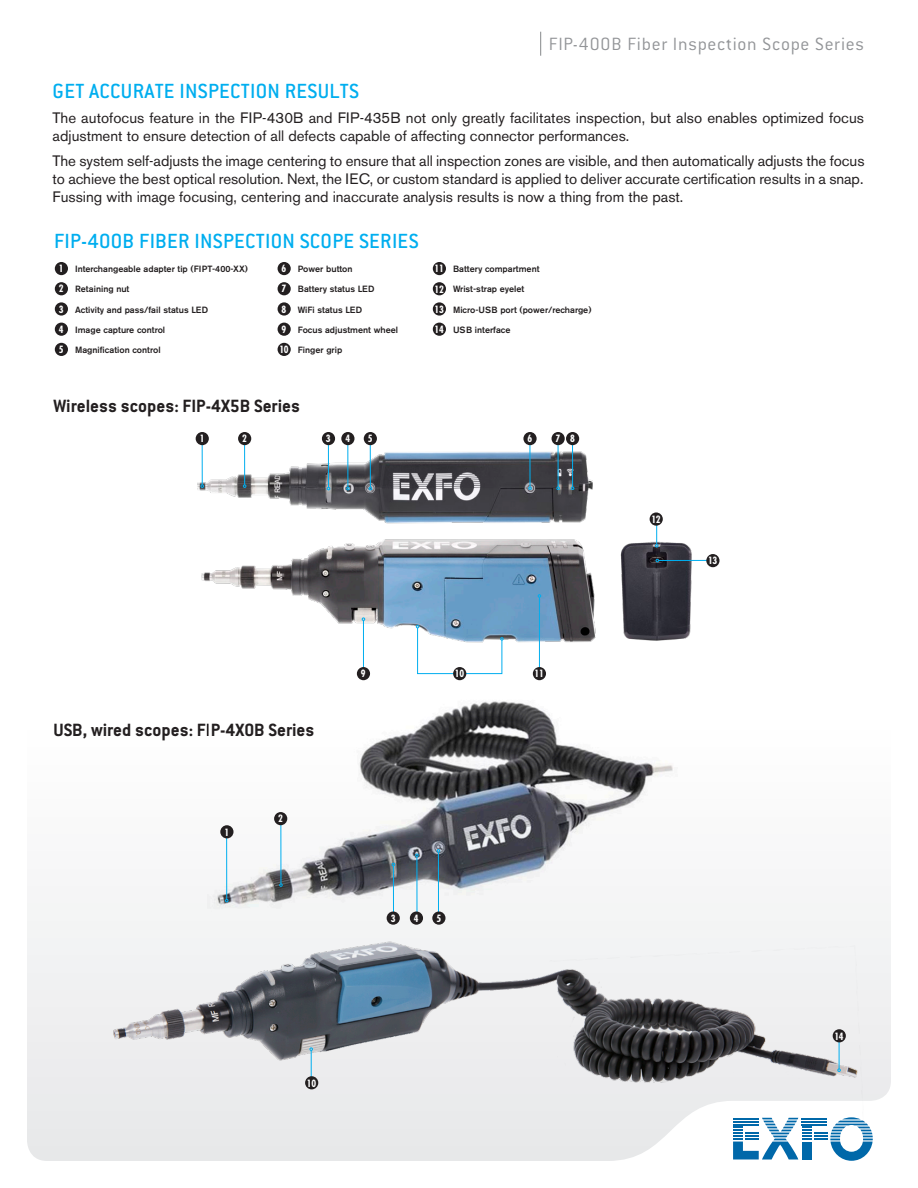
<style>
.page{position:relative;width:918px;height:1188px;background:#fff}
.page>*{position:absolute;margin:0;border:0;box-sizing:border-box;transform-origin:0 0}
.Titre{font:500 22.5px "Conduit ITC";letter-spacing:.01em;color:#00aeef}
.Sous-titre_1{font:700 19.5px "Conduit ITC";color:#231f20}
.t1{font:300 19.5px "Conduit ITC";letter-spacing:.035em;color:#939598}
.Texte{font:15px/18px "Akzidenz Grotesk BE";color:#231f20}
.Numbering_product{font:700 condensed 9.75px "Futura";letter-spacing:-.025em;color:#fff}
.Légende_produit{font:500 9px "Akzidenz Grotesk BE";color:#231f20}
</style>
<div class="page">
<svg style="left:540px;top:32px;width:1px;height:24px"></svg>
<svg style="left:27px;top:903px;width:638px;height:258px"></svg>
<svg style="left:733px;top:1136px;width:140px;height:25px"></svg>
<img style="left:86px;top:903px;width:805px;height:233px">
<hr style="left:311px;top:1050px;width:1px;height:33px;background:#00aeef">
<hr style="left:839px;top:1036px;width:1px;height:33px;background:#00aeef">
<img style="left:207px;top:701px;width:473px;height:232px">
<hr style="left:226px;top:837px;width:1px;height:62px;background:#00aeef">
<hr style="left:281px;top:821px;width:1px;height:63px;background:#00aeef">
<svg style="left:279px;top:883px;width:4px;height:4px"></svg>
<hr style="left:393px;top:866px;width:1px;height:48px;background:#00aeef">
<hr style="left:417px;top:857px;width:1px;height:64px;background:#00aeef">
<svg style="left:415px;top:854px;width:4px;height:3px"></svg>
<hr style="left:438px;top:852px;width:1px;height:65px;background:#00aeef">
<img style="left:196px;top:442px;width:397px;height:74px">
<hr style="left:202px;top:438px;width:1px;height:47px;background:#00aeef">
<hr style="left:244px;top:438px;width:1px;height:47px;background:#00aeef">
<hr style="left:328px;top:439px;width:1px;height:48px;background:#00aeef">
<hr style="left:348px;top:439px;width:1px;height:48px;background:#00aeef">
<svg style="left:346px;top:487px;width:4px;height:3px"></svg>
<hr style="left:370px;top:439px;width:1px;height:48px;background:#00aeef">
<hr style="left:530px;top:441px;width:1px;height:46px;background:#00aeef">
<svg style="left:528px;top:487px;width:4px;height:3px"></svg>
<hr style="left:558px;top:441px;width:1px;height:46px;background:#00aeef">
<hr style="left:572px;top:441px;width:1px;height:46px;background:#00aeef">
<img style="left:201px;top:516px;width:395px;height:152px">
<hr style="left:363px;top:620px;width:1px;height:49px;background:#00aeef">
<svg style="left:416px;top:625px;width:87px;height:49px"></svg>
<hr style="left:539px;top:597px;width:1px;height:72px;background:#00aeef">
<img style="left:620px;top:525px;width:86px;height:116px">
<hr style="left:659px;top:560px;width:49px;height:1px;background:#00aeef">
<svg style="left:655px;top:526px;width:3px;height:21px"></svg>
<div style="left:55px;top:262px;width:13px;height:13px;background:#231f20;border-radius:50%"></div>
<div style="left:278px;top:262px;width:13px;height:13px;background:#231f20;border-radius:50%"></div>
<div style="left:433px;top:262px;width:13px;height:13px;background:#231f20;border-radius:50%"></div>
<div style="left:55px;top:282px;width:13px;height:13px;background:#231f20;border-radius:50%"></div>
<div style="left:278px;top:282px;width:13px;height:13px;background:#231f20;border-radius:50%"></div>
<div style="left:433px;top:282px;width:13px;height:13px;background:#231f20;border-radius:50%"></div>
<div style="left:55px;top:302px;width:13px;height:14px;background:#231f20;border-radius:50%"></div>
<div style="left:278px;top:302px;width:13px;height:14px;background:#231f20;border-radius:50%"></div>
<div style="left:433px;top:302px;width:13px;height:14px;background:#231f20;border-radius:50%"></div>
<div style="left:55px;top:323px;width:13px;height:13px;background:#231f20;border-radius:50%"></div>
<div style="left:278px;top:323px;width:13px;height:13px;background:#231f20;border-radius:50%"></div>
<div style="left:433px;top:323px;width:13px;height:13px;background:#231f20;border-radius:50%"></div>
<div style="left:55px;top:343px;width:13px;height:13px;background:#231f20;border-radius:50%"></div>
<div style="left:278px;top:343px;width:13px;height:13px;background:#231f20;border-radius:50%"></div>
<div style="left:196px;top:432px;width:13px;height:13px;background:#231f20;border-radius:50%"></div>
<div style="left:220px;top:825px;width:14px;height:13px;background:#231f20;border-radius:50%"></div>
<div style="left:238px;top:432px;width:13px;height:13px;background:#231f20;border-radius:50%"></div>
<div style="left:274px;top:812px;width:13px;height:13px;background:#231f20;border-radius:50%"></div>
<div style="left:322px;top:432px;width:13px;height:13px;background:#231f20;border-radius:50%"></div>
<div style="left:387px;top:912px;width:13px;height:13px;background:#231f20;border-radius:50%"></div>
<div style="left:341px;top:432px;width:14px;height:13px;background:#231f20;border-radius:50%"></div>
<div style="left:410px;top:912px;width:13px;height:13px;background:#231f20;border-radius:50%"></div>
<div style="left:364px;top:432px;width:13px;height:13px;background:#231f20;border-radius:50%"></div>
<div style="left:432px;top:912px;width:13px;height:13px;background:#231f20;border-radius:50%"></div>
<div style="left:523px;top:432px;width:14px;height:13px;background:#231f20;border-radius:50%"></div>
<div style="left:552px;top:432px;width:13px;height:13px;background:#231f20;border-radius:50%"></div>
<div style="left:566px;top:432px;width:13px;height:13px;background:#231f20;border-radius:50%"></div>
<div style="left:357px;top:667px;width:13px;height:13px;background:#231f20;border-radius:50%"></div>
<div style="left:453px;top:667px;width:13px;height:13px;background:#231f20;border-radius:50%"></div>
<div style="left:305px;top:1076px;width:13px;height:13px;background:#231f20;border-radius:50%"></div>
<div style="left:533px;top:667px;width:13px;height:13px;background:#231f20;border-radius:50%"></div>
<div style="left:650px;top:512px;width:13px;height:14px;background:#231f20;border-radius:50%"></div>
<div style="left:706px;top:554px;width:14px;height:13px;background:#231f20;border-radius:50%"></div>
<div style="left:833px;top:1029px;width:13px;height:13px;background:#231f20;border-radius:50%"></div>
<h2 class="t1" style="left:549px;top:33px;width:317px">FIP-400B Fiber Inspection Scope Series</h2>
<p class="Titre" style="left:53px;top:78px;width:308px">GET ACCURATE INSPECTION RESULTS</p>
<p class="Texte" style="left:53px;top:109px;width:813px">The autofocus feature in the FIP-430B and FIP-435B not only greatly facilitates inspection, but also enables optimized focus adjustment to ensure detection of all defects capable of affecting connector performances.</p>
<p class="Texte" style="left:53px;top:152px;width:813px;text-align:justify">The system self-adjusts the image centering to ensure that all inspection zones are visible, and then automatically adjusts the focus to achieve the best optical resolution. Next, the IEC, or custom standard is applied to deliver accurate certification results in a snap.<br>Fussing with image focusing, centering and inaccurate analysis results is now a thing from the past.</p>
<p class="Titre" style="left:54px;top:229px;width:366px">FIP-400B FIBER INSPECTION SCOPE SERIES</p>
<p class="Numbering_product" style="left:59px;top:262px;width:6px">1</p>
<p class="Légende_produit" style="left:75px;top:263px;width:175px">Interchangeable adapter tip (FIPT-400-XX)</p>
<p class="Numbering_product" style="left:282px;top:262px;width:6px">6</p>
<p class="Légende_produit" style="left:298px;top:263px;width:56px">Power button</p>
<p class="Numbering_product" style="left:435px;top:262px;width:11px">11</p>
<p class="Légende_produit" style="left:453px;top:263px;width:88px">Battery compartment</p>
<p class="Numbering_product" style="left:59px;top:283px;width:6px">2</p>
<p class="Légende_produit" style="left:75px;top:284px;width:56px">Retaining nut</p>
<p class="Numbering_product" style="left:282px;top:283px;width:6px">7</p>
<p class="Légende_produit" style="left:298px;top:284px;width:78px">Battery status LED</p>
<p class="Numbering_product" style="left:435px;top:283px;width:11px">12</p>
<p class="Légende_produit" style="left:453px;top:284px;width:73px">Wrist-strap eyelet</p>
<p class="Numbering_product" style="left:59px;top:303px;width:6px">3</p>
<p class="Légende_produit" style="left:75px;top:304px;width:135px">Activity and pass/fail status LED</p>
<p class="Numbering_product" style="left:282px;top:303px;width:6px">8</p>
<p class="Légende_produit" style="left:298px;top:304px;width:66px">WiFi status LED</p>
<p class="Numbering_product" style="left:435px;top:303px;width:11px">13</p>
<p class="Légende_produit" style="left:453px;top:304px;width:140px">Micro-USB port (power/recharge)</p>
<p class="Numbering_product" style="left:59px;top:323px;width:6px">4</p>
<p class="Légende_produit" style="left:75px;top:324px;width:92px">Image capture control</p>
<p class="Numbering_product" style="left:282px;top:323px;width:6px">9</p>
<p class="Légende_produit" style="left:298px;top:324px;width:102px">Focus adjustment wheel</p>
<p class="Numbering_product" style="left:435px;top:323px;width:11px">14</p>
<p class="Légende_produit" style="left:453px;top:324px;width:59px">USB interface</p>
<p class="Numbering_product" style="left:59px;top:343px;width:6px">5</p>
<p class="Légende_produit" style="left:75px;top:344px;width:87px">Magnification control</p>
<p class="Numbering_product" style="left:279px;top:343px;width:11px">10</p>
<p class="Légende_produit" style="left:298px;top:344px;width:46px">Finger grip</p>
<p class="Sous-titre_1" style="left:53px;top:395px;width:248px">Wireless scopes: FIP-4X5B Series</p>
<p class="Numbering_product" style="left:200px;top:432px;width:6px">1</p>
<p class="Numbering_product" style="left:242px;top:432px;width:6px">2</p>
<p class="Numbering_product" style="left:326px;top:432px;width:6px">3</p>
<p class="Numbering_product" style="left:345px;top:432px;width:6px">4</p>
<p class="Numbering_product" style="left:368px;top:432px;width:6px">5</p>
<p class="Numbering_product" style="left:527px;top:432px;width:6px">6</p>
<p class="Numbering_product" style="left:556px;top:432px;width:6px">7</p>
<p class="Numbering_product" style="left:570px;top:432px;width:6px">8</p>
<p class="Sous-titre_1" style="left:53px;top:718px;width:263px">USB, wired scopes: FIP-4X0B Series</p>
<p class="Numbering_product" style="left:224px;top:826px;width:6px">1</p>
<p class="Numbering_product" style="left:278px;top:812px;width:6px">2</p>
<p class="Numbering_product" style="left:361px;top:667px;width:6px">9</p>
<p class="Numbering_product" style="left:455px;top:667px;width:11px">10</p>
<p class="Numbering_product" style="left:391px;top:912px;width:6px">3</p>
<p class="Numbering_product" style="left:414px;top:912px;width:6px">4</p>
<p class="Numbering_product" style="left:436px;top:912px;width:6px">5</p>
<p class="Numbering_product" style="left:307px;top:1077px;width:11px">10</p>
<p class="Numbering_product" style="left:535px;top:667px;width:11px">11</p>
<p class="Numbering_product" style="left:651px;top:513px;width:11px">12</p>
<p class="Numbering_product" style="left:708px;top:554px;width:11px">13</p>
<p class="Numbering_product" style="left:834px;top:1030px;width:11px">14</p>
</div>
